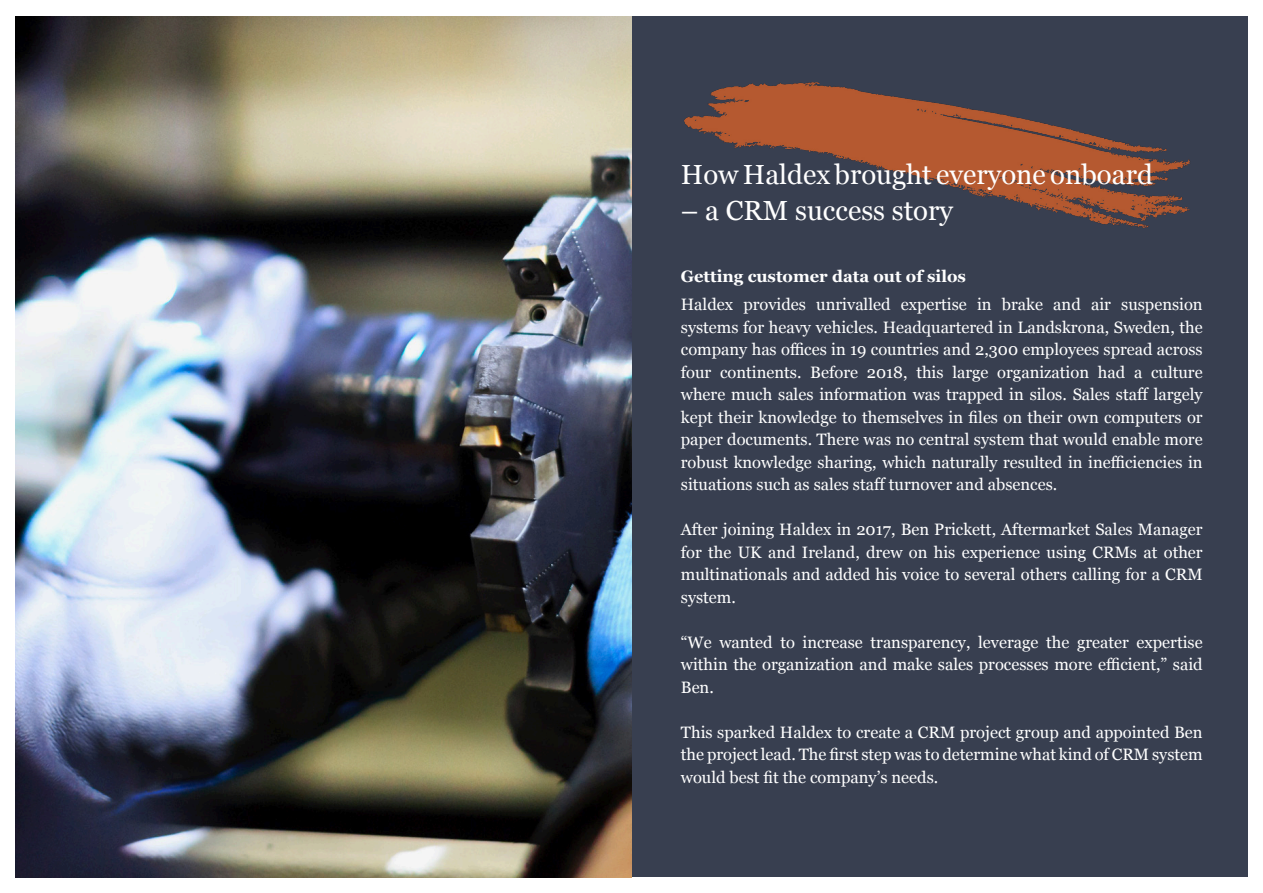
<style>
.page{position:relative;width:1263px;height:893px;background:#fff}
.page>*{position:absolute;margin:0;border:0;box-sizing:border-box;transform-origin:0 0}
.t1{font:27.6px "Georgia";color:#fff}
.t2{font:16.5px/22.5px "Georgia";color:#fff;text-align:justify}
.t3{font:700 16.5px "Georgia";color:#fff}
</style>
<div class="page">
<div style="left:631px;top:16px;width:617px;height:861px;background:#383f50"></div>
<img style="left:16px;top:16px;width:615px;height:861px">
<img style="left:684px;top:82px;width:506px;height:146px">
<p class="t1" style="left:681px;top:154px;width:473px">How Haldex brought everyone onboard</p>
<p class="t1" style="left:681px;top:190px;width:274px">– a CRM success story</p>
<p class="t3" style="left:681px;top:263px;width:287px">Getting customer data out of silos</p>
<p class="t2" style="left:681px;top:293px;width:523px">Haldex provides unrivalled expertise in brake and air suspension systems for heavy vehicles. Headquartered in Landskrona, Sweden, the company has offices in 19 countries and 2,300 employees spread across four continents. Before 2018, this large organization had a culture where much sales information was trapped in silos. Sales staff largely kept their knowledge to themselves in files on their own computers or paper documents. There was no central system that would enable more robust knowledge sharing, which naturally resulted in inefficiencies in situations such as sales staff turnover and absences.</p>
<p class="t2" style="left:681px;top:518px;width:523px">After joining Haldex in 2017, Ben Prickett, Aftermarket Sales Manager for the UK and Ireland, drew on his experience using CRMs at other multinationals and added his voice to several others calling for a CRM system.</p>
<p class="t2" style="left:681px;top:630px;width:523px">“We wanted to increase transparency, leverage the greater expertise within the organization and make sales processes more efficient,” said Ben.</p>
<p class="t2" style="left:681px;top:720px;width:523px">This sparked Haldex to create a CRM project group and appointed Ben the project lead. The first step was to determine what kind of CRM system would best fit the company’s needs.</p>
</div>
